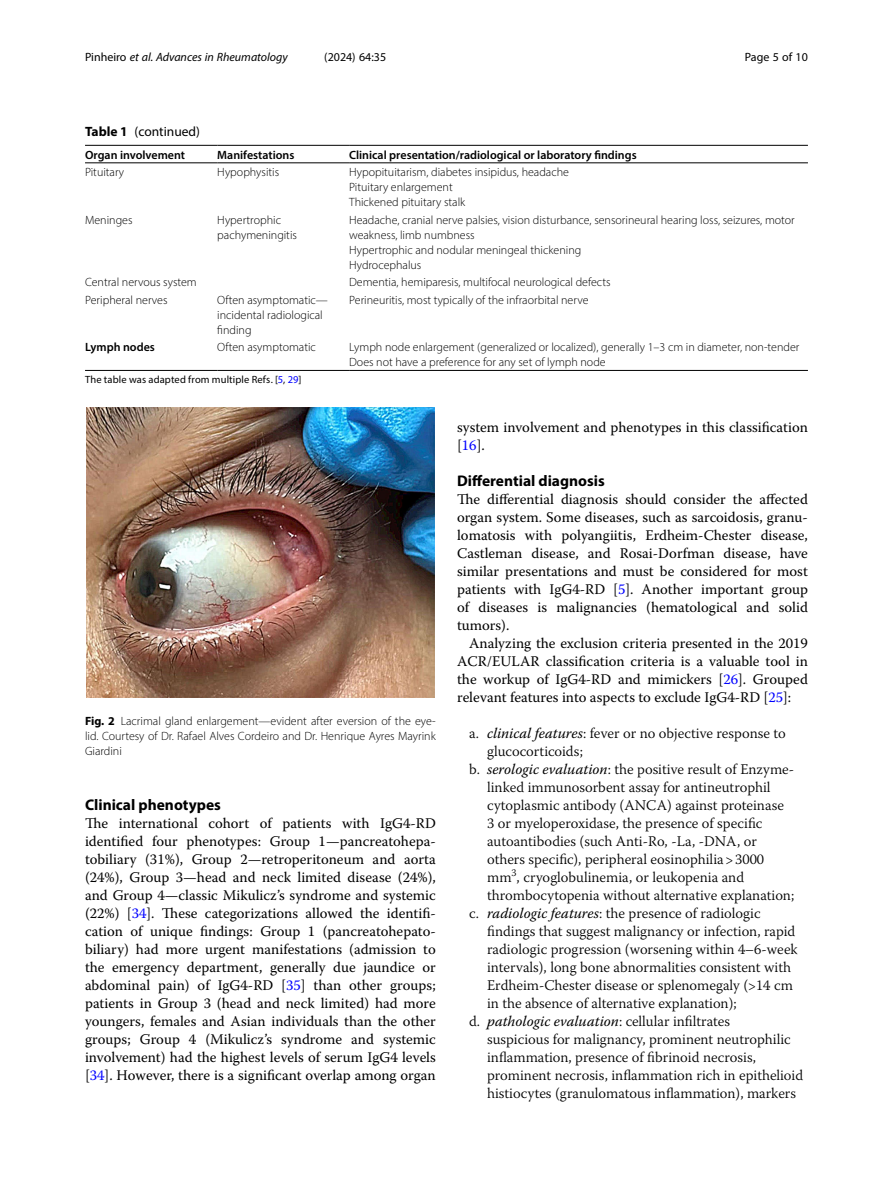
<style>
.page{position:relative;width:893px;height:1191px;background:#fff}
.page>*{position:absolute;margin:0;border:0;box-sizing:border-box;transform-origin:0 0}
.Head_1{font:700 15.45px "Myriad Pro";color:#000}
.Body_Text{font:14.7px/18px "Warnock Pro";color:#000;text-align:justify}
.Ordered_L1{font:300 14.7px/18px "Warnock Pro";color:#000}
.Body_Text_Indent{font:14.7px/18px "Warnock Pro";color:#000;text-align:justify}
.Table_Continued{font:13.5px "Myriad Pro";color:#000}
.Table_Body{font:300 12px/15px "Myriad Pro";color:#000}
.Figure_Caption{font:300 12px/15px "Myriad Pro";color:#000;text-align:justify}
.Table_Head{font:600 12px "Myriad Pro";color:#000}
.t1{font:italic 12px "Myriad Pro";color:#000}
.t2{font:12px "Myriad Pro";color:#000}
.Table_Body-2{font:600 12px "Myriad Pro";color:#000}
.Table_Footnote{font:10.5px "Myriad Pro";letter-spacing:.015em;color:#000}
.s1{font-style:normal}
.s2{font-weight:700}
.s3{color:#00f}
.s4{font-weight:400;font-style:italic}
</style>
<div class="page">
<img style="left:86px;top:407px;width:349px;height:290px">
<hr style="left:85px;top:163px;width:132px;height:1px;background:#000">
<hr style="left:217px;top:145px;width:132px;height:1px;background:#000">
<hr style="left:217px;top:163px;width:132px;height:1px;background:#000">
<hr style="left:349px;top:145px;width:459px;height:1px;background:#000">
<hr style="left:349px;top:163px;width:459px;height:1px;background:#000">
<hr style="left:217px;top:370px;width:132px;height:1px;background:#000">
<hr style="left:349px;top:370px;width:459px;height:1px;background:#000">
<hr style="left:85px;top:370px;width:132px;height:1px;background:#000">
<hr style="left:85px;top:145px;width:132px;height:1px;background:#000">
<p class="t1" style="left:85px;top:50px;width:204px"><span class="s1">Pinheiro</span> et al. Advances in Rheumatology</p>
<p class="t2" style="left:324px;top:50px;width:63px">(2024) 64:35</p>
<p class="t2" style="left:745px;top:50px;width:65px">Page 5 of 10</p>
<p class="Table_Continued" style="left:85px;top:123px;width:116px"><span class="s2">Table 1</span> (continued)</p>
<p class="Table_Head" style="left:85px;top:147px;width:102px">Organ involvement</p>
<p class="Table_Head" style="left:217px;top:147px;width:79px">Manifestations</p>
<p class="Table_Head" style="left:349px;top:147px;width:289px">Clinical presentation/radiological or laboratory findings</p>
<p class="Table_Body" style="left:85px;top:164px;width:41px">Pituitary</p>
<p class="Table_Body" style="left:217px;top:164px;width:63px">Hypophysitis</p>
<p class="Table_Body" style="left:349px;top:164px;width:221px">Hypopituitarism, diabetes insipidus, headache</p>
<p class="Table_Body" style="left:349px;top:179px;width:105px">Pituitary enlargement</p>
<p class="Table_Body" style="left:349px;top:194px;width:118px">Thickened pituitary stalk</p>
<p class="Table_Body" style="left:85px;top:212px;width:49px">Meninges</p>
<p class="Table_Body" style="left:217px;top:212px;width:81px">Hypertrophic pachymeningitis</p>
<p class="Table_Body" style="left:349px;top:212px;width:447px">Headache, cranial nerve palsies, vision disturbance, sensorineural hearing loss, seizures, motor weakness, limb numbness</p>
<p class="Table_Body" style="left:349px;top:242px;width:234px">Hypertrophic and nodular meningeal thickening</p>
<p class="Table_Body" style="left:349px;top:257px;width:74px">Hydrocephalus</p>
<p class="Table_Body" style="left:85px;top:274px;width:113px">Central nervous system</p>
<p class="Table_Body" style="left:349px;top:274px;width:263px">Dementia, hemiparesis, multifocal neurological defects</p>
<p class="Table_Body" style="left:85px;top:292px;width:84px">Peripheral nerves</p>
<p class="Table_Body" style="left:217px;top:292px;width:112px">Often asymptomatic— incidental radiological finding</p>
<p class="Table_Body" style="left:349px;top:292px;width:241px">Perineuritis, most typically of the infraorbital nerve</p>
<p class="Table_Body-2" style="left:85px;top:339px;width:71px">Lymph nodes</p>
<p class="Table_Body" style="left:217px;top:339px;width:100px">Often asymptomatic</p>
<p class="Table_Body" style="left:349px;top:339px;width:452px">Lymph node enlargement (generalized or localized), generally 1–3 cm in diameter, non-tender</p>
<p class="Table_Body" style="left:349px;top:354px;width:258px">Does not have a preference for any set of lymph node</p>
<p class="Table_Footnote" style="left:85px;top:372px;width:218px">The table was adapted from multiple Refs. [<span class="s3">5</span>, <span class="s3">29</span>]</p>
<p class="Figure_Caption" style="left:85px;top:713px;width:352px"><span class="s2">Fig. 2</span> Lacrimal gland enlargement—evident after eversion of the eye&shy;lid. Courtesy of Dr. Rafael Alves Cordeiro and Dr. Henrique Ayres Mayrink Giardini</p>
<p class="Head_1" style="left:85px;top:795px;width:137px">Clinical phenotypes</p>
<p class="Body_Text" style="left:85px;top:814px;width:352px">The international cohort of patients with IgG4-RD identified four phenotypes: Group 1—pancreatohepa&shy;tobiliary (31%), Group 2—retroperitoneum and aorta (24%), Group 3—head and neck limited disease (24%), and Group 4—classic Mikulicz’s syndrome and systemic (22%) [<span class="s3">34</span>]. These categorizations allowed the identifi&shy;cation of unique findings: Group 1 (pancreatohepato&shy;biliary) had more urgent manifestations (admission to the emergency department, generally due jaundice or abdominal pain) of IgG4-RD [<span class="s3">35</span>] than other groups; patients in Group 3 (head and neck limited) had more youngers, females and Asian individuals than the other groups; Group 4 (Mikulicz’s syndrome and systemic involvement) had the highest levels of serum IgG4 levels [<span class="s3">34</span>]. However, there is a significant overlap among organ</p>
<p class="Body_Text" style="left:457px;top:418px;width:352px">system involvement and phenotypes in this classification [<span class="s3">16</span>].</p>
<p class="Head_1" style="left:457px;top:471px;width:149px">Differential diagnosis</p>
<p class="Body_Text" style="left:457px;top:490px;width:352px">The differential diagnosis should consider the affected organ system. Some diseases, such as sarcoidosis, granu&shy;lomatosis with polyangiitis, Erdheim-Chester disease, Castleman disease, and Rosai-Dorfman disease, have similar presentations and must be considered for most patients with IgG4-RD [<span class="s3">5</span>]. Another important group of diseases is malignancies (hematological and solid tumors).</p>
<p class="Body_Text_Indent" style="left:457px;top:634px;width:352px;text-indent:12px">Analyzing the exclusion criteria presented in the 2019<br>ACR/EULAR classification criteria is a valuable tool in the workup of IgG4-RD and mimickers [<span class="s3">26</span>]. Grouped relevant features into aspects to exclude IgG4-RD [<span class="s3">25</span>]:</p>
<p class="Ordered_L1" style="left:487px;top:724px;width:300px;text-indent:-18px">a. <span class="s4">clinical features</span>: fever or no objective response to glucocorticoids;</p>
<p class="Ordered_L1" style="left:487px;top:760px;width:309px;text-indent:-18px">b. <span class="s4">serologic evaluation</span>: the positive result of Enzyme&shy;linked immunosorbent assay for antineutrophil cytoplasmic antibody (ANCA) against proteinase 3 or myeloperoxidase, the presence of specific autoantibodies (such Anti-Ro, -La, -DNA, or others specific), peripheral eosinophilia&gt;3000 mm<sup>3</sup>, cryoglobulinemia, or leukopenia and thrombocytopenia without alternative explanation;</p>
<p class="Ordered_L1" style="left:487px;top:904px;width:312px;text-indent:-18px">c. <span class="s4">radiologic features</span>: the presence of radiologic findings that suggest malignancy or infection, rapid radiologic progression (worsening within 4–6-week intervals), long bone abnormalities consistent with Erdheim-Chester disease or splenomegaly (&gt;14 cm in the absence of alternative explanation);</p>
<p class="Ordered_L1" style="left:487px;top:1012px;width:318px;text-indent:-18px">d. <span class="s4">pathologic evaluation</span>: cellular infiltrates<br>suspicious for malignancy, prominent neutrophilic inflammation, presence of fibrinoid necrosis, prominent necrosis, inflammation rich in epithelioid histiocytes (granulomatous inflammation), markers</p>
</div>
